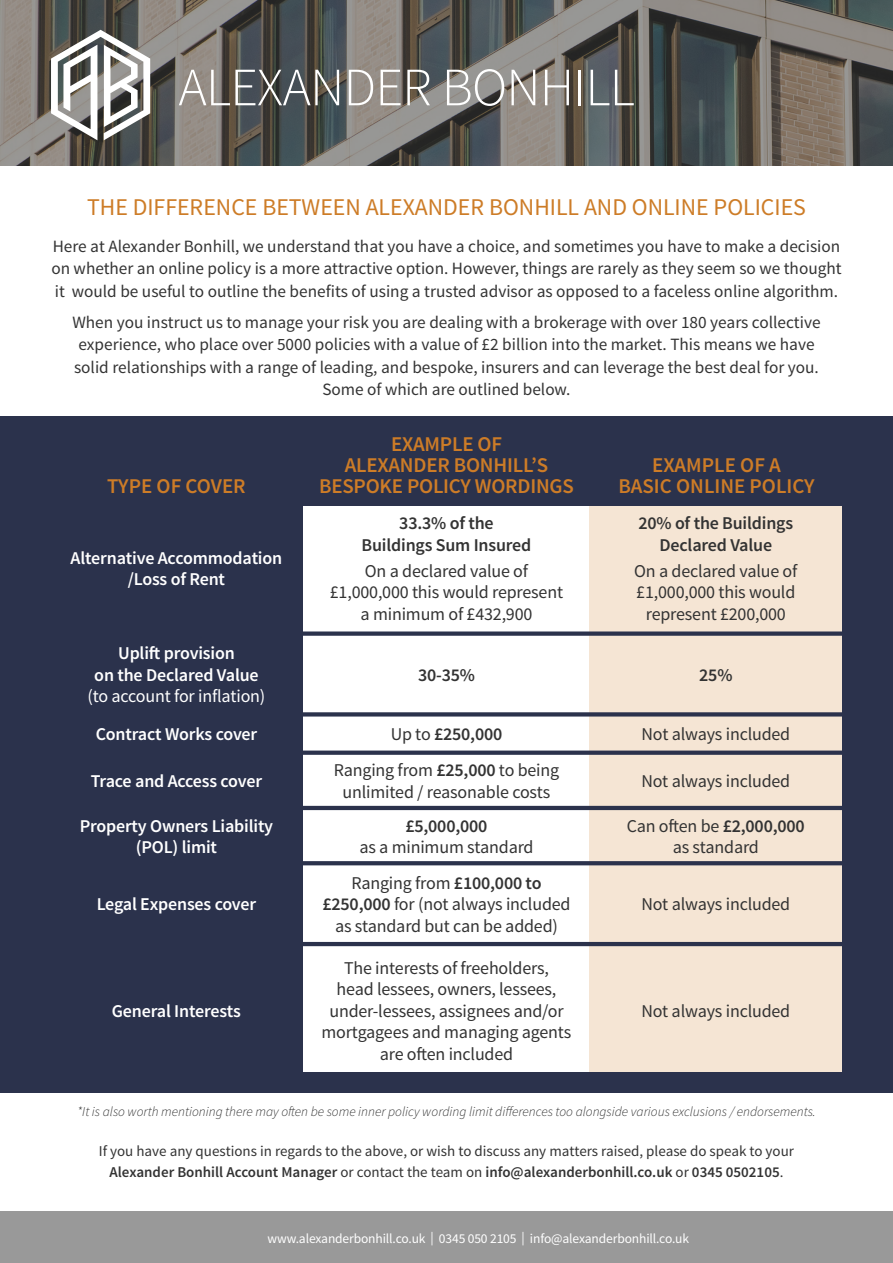
<style>
.page{position:relative;width:893px;height:1263px;background:#fff}
.page>*{position:absolute;margin:0;border:0;box-sizing:border-box;transform-origin:0 0}
.t1{font:300 54px "Source Sans Pro";letter-spacing:-.01em;color:#fff}
.t2{font:24px "Source Sans Pro";color:#cd7c27}
.t3{font:600 21px/21px "Source Sans Pro";letter-spacing:-.01em;color:#cd7c27;text-align:center}
.t4{font:18px/21.6px "Source Sans Pro";letter-spacing:-.01em;color:#333;text-align:center}
.t5{font:600 18px/21.6px "Source Sans Pro";letter-spacing:-.01em;color:#fff;text-align:center}
.t6{font:600 18px/21.6px "Source Sans Pro";letter-spacing:-.01em;color:#333;text-align:center}
.t7{font:18px "Source Sans Pro";letter-spacing:-.01em;color:#fff}
.t8{font:17.25px/22.5px "Source Sans Pro";color:#333;text-align:justify}
.t9{font:15px/21px "Source Sans Pro";color:#333;text-align:center}
.t10{font:italic 300 13.5px "Source Sans Pro";color:#333}
.t11{font:13.5px "Source Sans Pro";letter-spacing:-.01em;color:#fff}
.s1{font-weight:400}
.s2{font-weight:600}
</style>
<div class="page">
<div style="left:0;top:417px;width:893px;height:676px;background:#2b324c"></div>
<div style="left:303px;top:506px;width:287px;height:565px;background:#fff"></div>
<div style="left:590px;top:506px;width:252px;height:565px;background:#f5e5d4"></div>
<div style="left:0;top:1212px;width:893px;height:51px;background:#999"></div>
<img style="left:0;top:0;width:893px;height:166px">
<svg style="left:51px;top:30px;width:99px;height:110px"></svg>
<div style="left:298px;top:631px;width:552px;height:5px;background:#2b324c"></div>
<svg style="left:303px;top:712px;width:539px;height:4px;background:#3a4057"></svg>
<div style="left:298px;top:750px;width:552px;height:5px;background:#2b324c"></div>
<hr style="left:298px;top:806px;width:552px;height:4px;background:#2b324c">
<svg style="left:303px;top:861px;width:539px;height:4px;background:#313851"></svg>
<hr style="left:298px;top:942px;width:552px;height:4px;background:#2b324c">
<h1 class="t1" style="left:179px;top:55px;width:458px">ALEXANDER BONHILL</h1>
<h2 class="t2" style="left:87px;top:192px;width:720px">THE DIFFERENCE BETWEEN ALEXANDER BONHILL AND ONLINE POLICIES</h2>
<p class="t8" style="left:51px;top:235px;width:792px">Here at Alexander Bonhill, we understand that you have a choice, and sometimes you have to make a decision on whether an online policy is a more attractive option. However, things are rarely as they seem so we thought it would be useful to outline the benefits of using a trusted advisor as opposed to a faceless online algorithm.</p>
<p class="t8" style="left:72px;top:311px;width:750px;text-align:center">When you instruct us to manage your risk you are dealing with a brokerage with over 180 years collective experience, who place over 5000 policies with a value of £2 billion into the market. This means we have solid relationships with a range of leading, and bespoke, insurers and can leverage the best deal for you.<br>Some of which are outlined below.</p>
<p class="t3" style="left:107px;top:476px;width:140px">TYPE OF COVER</p>
<p class="t5" style="left:71px;top:547px;width:213px">Alternative Accommodation /Loss of Rent</p>
<p class="t5" style="left:94px;top:643px;width:166px">Uplift provision<br>on the Declared Value</p>
<p class="t7" style="left:88px;top:685px;width:179px">(to account for inflation)</p>
<p class="t3" style="left:319px;top:434px;width:256px">EXAMPLE OF<br>ALEXANDER BONHILL’S<br>BESPOKE POLICY WORDINGS</p>
<p class="t6" style="left:362px;top:513px;width:171px">33.3% of the<br>Buildings Sum Insured</p>
<p class="t4" style="left:330px;top:560px;width:235px">On a declared value of £1,000,000 this would represent a minimum of £432,900</p>
<p class="t3" style="left:618px;top:455px;width:198px">EXAMPLE OF A<br>BASIC ONLINE POLICY</p>
<p class="t6" style="left:638px;top:513px;width:156px">20% of the Buildings<br>Declared Value</p>
<p class="t4" style="left:634px;top:560px;width:165px">On a declared value of £1,000,000 this would represent £200,000</p>
<p class="t6" style="left:418px;top:664px;width:58px">30-35%</p>
<p class="t6" style="left:699px;top:664px;width:35px">25%</p>
<p class="t5" style="left:96px;top:724px;width:163px">Contract Works cover</p>
<p class="t6" style="left:391px;top:724px;width:113px"><span class="s1">Up to</span> £250,000</p>
<p class="t4" style="left:641px;top:724px;width:150px">Not always included</p>
<p class="t5" style="left:91px;top:771px;width:173px">Trace and Access cover</p>
<p class="t4" style="left:334px;top:760px;width:227px">Ranging from <span class="s2">£25,000</span> to being unlimited / reasonable costs</p>
<p class="t4" style="left:641px;top:771px;width:150px">Not always included</p>
<p class="t5" style="left:80px;top:815px;width:195px">Property Owners Liability (POL) limit</p>
<p class="t6" style="left:405px;top:815px;width:84px">£5,000,000</p>
<p class="t4" style="left:627px;top:815px;width:180px">Can often be <span class="s2">£2,000,000 </span>as standard</p>
<p class="t4" style="left:359px;top:837px;width:176px">as a minimum standard</p>
<p class="t5" style="left:97px;top:894px;width:161px">Legal Expenses cover</p>
<p class="t5" style="left:112px;top:1000px;width:131px">General Interests</p>
<p class="t4" style="left:322px;top:872px;width:250px">Ranging from <span class="s2">£100,000 to £250,000</span> for (not always included as standard but can be added)</p>
<p class="t4" style="left:322px;top:957px;width:251px">The interests of freeholders,<br>head lessees, owners, lessees, under-lessees, assignees and/or mortgagees and managing agents are often included</p>
<p class="t4" style="left:641px;top:894px;width:150px">Not always included</p>
<p class="t4" style="left:641px;top:1000px;width:150px">Not always included</p>
<p class="t10" style="left:77px;top:1103px;width:740px">*It is also worth mentioning there may often be some inner policy wording limit differences too alongside various exclusions / endorsements.</p>
<p class="t9" style="left:99px;top:1141px;width:697px">If you have any questions in regards to the above, or wish to discuss any matters raised, please do speak to your<br><span class="s2">Alexander Bonhill Account Manager</span> or contact the team on <span class="s2">info@alexanderbonhill.co.uk</span> or <span class="s2">0345 0502105</span>.</p>
<p class="t11" style="left:268px;top:1230px;width:423px">www.alexanderbonhill.co.uk | 0345 050 2105 | info@alexanderbonhill.co.uk</p>
</div>
